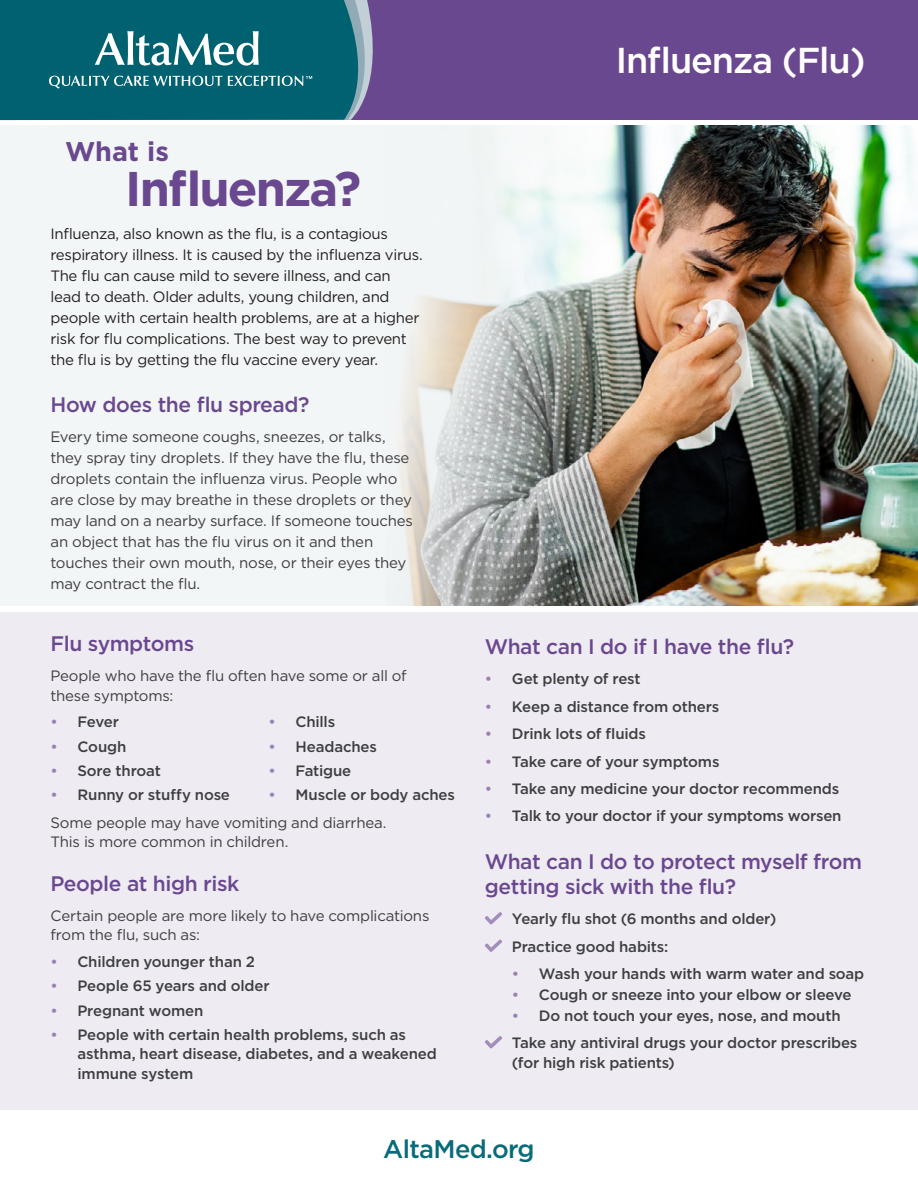
<style>
.page{position:relative;width:918px;height:1188px;background:#fff}
.page>*{position:absolute;margin:0;border:0;box-sizing:border-box;transform-origin:0 0}
.t1{font:700 48.6px "Gotham";letter-spacing:-.04em;color:#6a488f}
.t2{font:500 36px "Gotham";letter-spacing:-.03em;color:#fff}
.t3{font:700 27px "Gotham";letter-spacing:-.005em;color:#6a488f}
.t4{font:500 25.5px "Gotham";letter-spacing:-.025em;color:#076b7a}
.t5{font:500 21px/25.2px "Gotham";letter-spacing:-.02em;color:#6a488f}
.t6{font:500 15px/19.5px "Gotham";letter-spacing:-.01em;color:#3e3e3f}
.t7{font:15px/21px "Gotham";letter-spacing:-.015em;color:#3e3e3f}
.t8{font:15px/21px "Gotham";letter-spacing:-.02em;color:#231f20}
.s1{color:#9982b2}
</style>
<div class="page">
<div style="left:0;top:612px;width:918px;height:498px;background:#eeebf3"></div>
<svg style="left:485px;top:912px;width:17px;height:12px"></svg>
<svg style="left:485px;top:940px;width:17px;height:12px"></svg>
<svg style="left:485px;top:1036px;width:17px;height:12px"></svg>
<div style="left:0;top:125px;width:918px;height:481px;background:#f3f6f7"></div>
<img style="left:399px;top:125px;width:519px;height:481px">
<div style="left:325px;top:0;width:593px;height:120px;background:#6a488f"></div>
<svg style="left:0;top:0;width:373px;height:120px;background:#0a6675"></svg>
<svg style="left:95px;top:31px;width:164px;height:35px"></svg>
<svg style="left:49px;top:76px;width:263px;height:13px;background:#3c8792"></svg>
<p class="t3" style="left:65px;top:134px;width:105px">What is</p>
<p class="t1" style="left:125px;top:156px;width:237px">Influenza?</p>
<p class="t8" style="left:50px;top:223px;width:374px">Influenza, also known as the flu, is a contagious respiratory illness. It is caused by the influenza virus.<br>The flu can cause mild to severe illness, and can lead to death. Older adults, young children, and people with certain health problems, are at a higher risk for flu complications. The best way to prevent the flu is by getting the flu vaccine every year.</p>
<p class="t5" style="left:50px;top:391px;width:260px">How does the flu spread?</p>
<p class="t7" style="left:50px;top:426px;width:364px">Every time someone coughs, sneezes, or talks, they spray tiny droplets. If they have the flu, these droplets contain the influenza virus. People who are close by may breathe in these droplets or they may land on a nearby surface. If someone touches an object that has the flu virus on it and then touches their own mouth, nose, or their eyes they may contract the flu.</p>
<p class="t5" style="left:50px;top:631px;width:145px">Flu symptoms</p>
<p class="t7" style="left:50px;top:666px;width:358px;line-height:19.5px">People who have the flu often have some or all of these symptoms:</p>
<p class="t6" style="left:50px;top:712px;width:70px"><span class="s1">•</span> Fever</p>
<p class="t6" style="left:50px;top:736px;width:77px"><span class="s1">•</span> Cough</p>
<p class="t6" style="left:50px;top:761px;width:112px"><span class="s1">•</span> Sore throat</p>
<p class="t6" style="left:50px;top:785px;width:181px"><span class="s1">•</span> Runny or stuffy nose</p>
<p class="t6" style="left:269px;top:712px;width:68px"><span class="s1">•</span> Chills</p>
<p class="t6" style="left:269px;top:736px;width:110px"><span class="s1">•</span> Headaches</p>
<p class="t6" style="left:269px;top:761px;width:84px"><span class="s1">•</span> Fatigue</p>
<p class="t6" style="left:269px;top:785px;width:188px"><span class="s1">•</span> Muscle or body aches</p>
<p class="t7" style="left:50px;top:812px;width:338px">Some people may have vomiting and diarrhea.</p>
<p class="t7" style="left:50px;top:831px;width:239px">This is more common in children.</p>
<p class="t5" style="left:50px;top:870px;width:190px">People at high risk</p>
<p class="t7" style="left:50px;top:905px;width:380px;line-height:19.5px">Certain people are more likely to have complications from the flu, such as:</p>
<p class="t6" style="left:50px;top:952px;width:206px"><span class="s1">•</span> Children younger than 2</p>
<p class="t6" style="left:50px;top:976px;width:221px"><span class="s1">•</span> People 65 years and older</p>
<p class="t6" style="left:50px;top:1000px;width:154px"><span class="s1">•</span> Pregnant women</p>
<p class="t6" style="left:77px;top:1025px;width:361px;text-indent:-27px"><span class="s1">•</span> People with certain health problems, such as asthma, heart disease, diabetes, and a weakened immune system</p>
<p class="t2" style="left:616px;top:36px;width:251px">Influenza (Flu)</p>
<p class="t5" style="left:485px;top:634px;width:311px">What can I do if I have the flu?</p>
<p class="t6" style="left:485px;top:669px;width:157px"><span class="s1">•</span> Get plenty of rest</p>
<p class="t6" style="left:485px;top:696px;width:236px"><span class="s1">•</span> Keep a distance from others</p>
<p class="t6" style="left:485px;top:724px;width:163px"><span class="s1">•</span> Drink lots of fluids</p>
<p class="t6" style="left:485px;top:751px;width:236px"><span class="s1">•</span> Take care of your symptoms</p>
<p class="t6" style="left:485px;top:779px;width:356px"><span class="s1">•</span> Take any medicine your doctor recommends</p>
<p class="t6" style="left:485px;top:806px;width:358px"><span class="s1">•</span> Talk to your doctor if your symptoms worsen</p>
<p class="t5" style="left:485px;top:849px;width:379px">What can I do to protect myself from getting sick with the flu?</p>
<p class="t6" style="left:512px;top:909px;width:266px">Yearly flu shot (6 months and older)</p>
<p class="t6" style="left:512px;top:937px;width:158px">Practice good habits:</p>
<p class="t6" style="left:512px;top:964px;width:354px"><span class="s1">•</span> Wash your hands with warm water and soap</p>
<p class="t6" style="left:512px;top:985px;width:341px"><span class="s1">•</span> Cough or sneeze into your elbow or sleeve</p>
<p class="t6" style="left:512px;top:1006px;width:330px"><span class="s1">•</span> Do not touch your eyes, nose, and mouth</p>
<p class="t6" style="left:512px;top:1033px;width:347px">Take any antiviral drugs your doctor prescribes (for high risk patients)</p>
<p class="t4" style="left:383px;top:1132px;width:153px">AltaMed.org</p>
</div>
